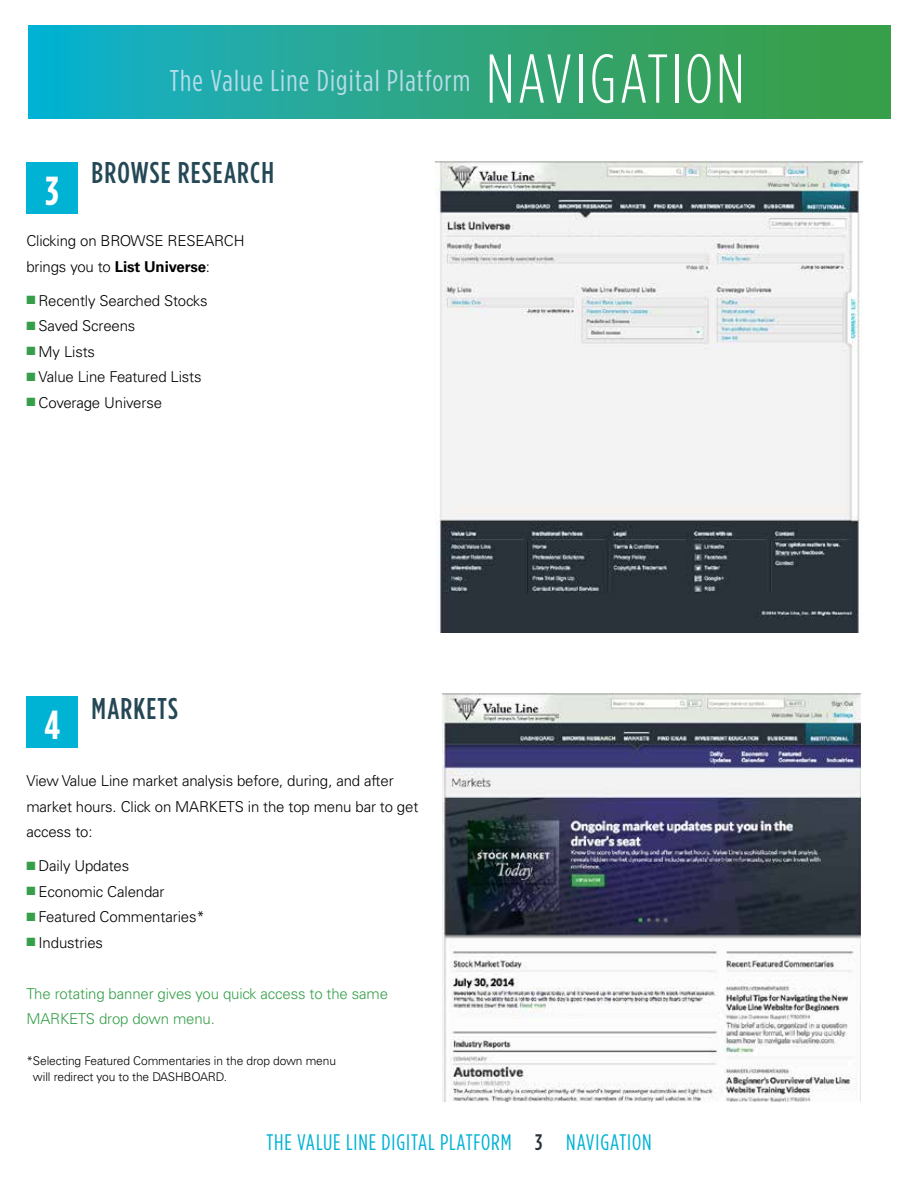
<style>
.page{position:relative;width:918px;height:1188px;background:#fff}
.page>*{position:absolute;margin:0;border:0;box-sizing:border-box;transform-origin:0 0}
.t1{font:300 69px "Gotham Condensed";letter-spacing:.04em;color:#fff}
.t2{font:700 40.5px "Gotham Condensed";color:#fff}
.t3{font:30px "Gotham Condensed";letter-spacing:.04em;color:#b6dceb}
.t4{font:500 30px "Gotham Condensed";letter-spacing:.04em;color:#254856}
.t5{font:22.5px "Gotham Condensed";letter-spacing:.04em;color:#00b2d4}
.t6{font:300 15px/25.5px "Univers LT Std";letter-spacing:-.01em;color:#000}
.t7{font:300 15px/25.5px "Univers LT Std";letter-spacing:-.01em;color:#379f49}
.t8{font:300 12px/16.5px "Univers LT Std";letter-spacing:-.01em;color:#000}
.s1{font-weight:700}
.s2{color:#379f49}
.s3{font-weight:500;color:#2a323b}
</style>
<div class="page">
<svg style="left:29px;top:26px;width:862px;height:93px"></svg>
<div style="left:26px;top:696px;width:52px;height:52px;background:#00b2d4"></div>
<div style="left:26px;top:162px;width:52px;height:52px;background:#00b2d4"></div>
<img style="left:436px;top:161px;width:426px;height:471px">
<img style="left:443px;top:693px;width:417px;height:409px">
<h3 class="t3" style="left:170px;top:64px;width:302px">THE VALUE LINE DIGITAL PLATFORM</h3>
<h1 class="t1" style="left:486px;top:42px;width:253px">NAVIGATION</h1>
<h3 class="t4" style="left:92px;top:156px;width:184px">BROWSE RESEARCH</h3>
<h2 class="t2" style="left:46px;top:168px;width:15px">3</h2>
<p class="t6" style="left:26px;top:228px;width:96px">Clicking on Browse</p>
<p class="t6" style="left:26px;top:228px;width:185px;text-indent:141px">Research brings you to <span class="s1">List Universe</span>:</p>
<p class="t6" style="left:26px;top:288px;width:183px"><span class="s2">■</span> Recently Searched Stocks</p>
<p class="t6" style="left:26px;top:313px;width:111px"><span class="s2">■</span> Saved Screens</p>
<p class="t6" style="left:26px;top:339px;width:70px"><span class="s2">■</span> My Lists</p>
<p class="t6" style="left:26px;top:364px;width:177px"><span class="s2">■</span> Value Line Featured Lists</p>
<p class="t6" style="left:26px;top:390px;width:137px"><span class="s2">■</span> Coverage Universe</p>
<h2 class="t2" style="left:44px;top:702px;width:17px">4</h2>
<h3 class="t4" style="left:92px;top:692px;width:87px">MARKETS</h3>
<p class="t6" style="left:26px;top:768px;width:393px">View Value Line market analysis before, during, and after market hours. Click on MARKETS in the top menu bar to get access to:</p>
<p class="t6" style="left:26px;top:853px;width:104px"><span class="s2">■</span> Daily Updates</p>
<p class="t6" style="left:26px;top:879px;width:140px"><span class="s2">■</span> Economic Calendar</p>
<p class="t6" style="left:26px;top:904px;width:180px"><span class="s2">■</span> Featured Commentaries*</p>
<p class="t6" style="left:26px;top:930px;width:78px"><span class="s2">■</span> Industries</p>
<p class="t7" style="left:26px;top:981px;width:363px">The rotating banner gives you quick access to the same<br>MARKETS drop down menu.</p>
<p class="t8" style="left:33px;top:1052px;width:305px;text-indent:-7px">*Selecting Featured Commentaries in the drop down menu will redirect you to the Dashboard</p>
<p class="t8" style="left:224px;top:1069px;width:5px">.</p>
<h3 class="t5" style="left:266px;top:1130px;width:387px">THE VALUE LINE DIGITAL PLATFORM <span class="s3">3</span> NAVIGATION</h3>
</div>
